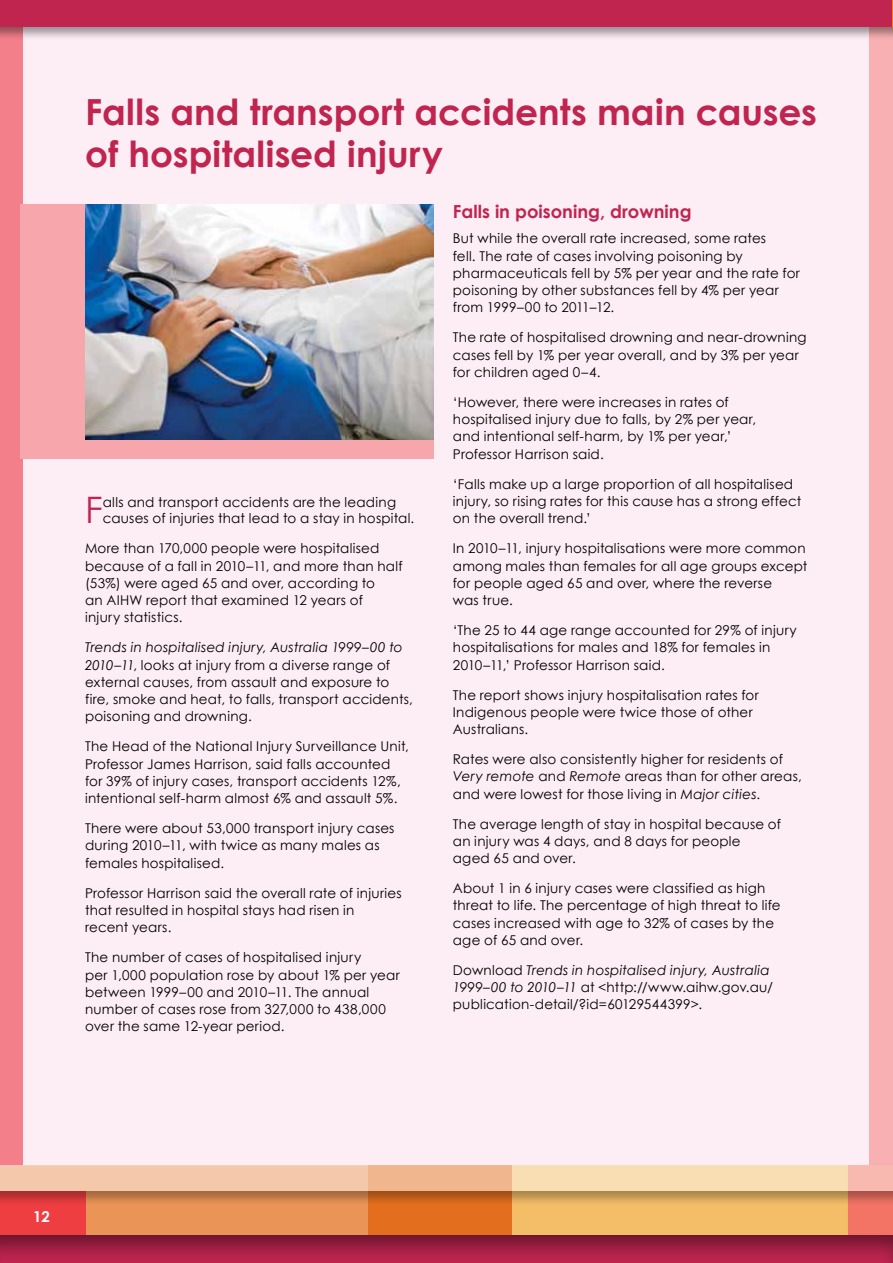
<style>
.page{position:relative;width:893px;height:1263px;background:#fdedf4}
.page>*{position:absolute;margin:0;border:0;box-sizing:border-box;transform-origin:0 0}
.t1{font:36.45px "Century Gothic";color:#c02550}
.t2{font:700 36px/42px "Century Gothic";color:#c02550}
.t3{font:700 18px "Century Gothic";color:#c02550}
.t4{font:700 15px "Century Gothic";color:#fff}
.t5{font:13.5px/17.2px "Century Gothic";letter-spacing:.015em;color:#000}
.s1{font-style:italic}
</style>
<div class="page">
<div style="left:870px;top:16px;width:23px;height:1247px;background:#f8b0b2"></div>
<div style="left:85px;top:1206px;width:283px;height:27px;background:#eb9458"></div>
<div style="left:368px;top:1165px;width:144px;height:98px;background:#e36f1e"></div>
<div style="left:512px;top:1165px;width:348px;height:98px;background:#f4bd68"></div>
<div style="left:846px;top:1163px;width:47px;height:100px;background:#f1ba66"></div>
<div style="left:848px;top:1165px;width:45px;height:98px;background:#f37465"></div>
<div style="left:0;top:0;width:23px;height:1165px;background:#f37f8b"></div>
<div style="left:0;top:1191px;width:85px;height:44px;background:#ef3e42"></div>
<div style="left:0;top:1164px;width:893px;height:42px;background:#000;opacity:.6"></div>
<svg style="left:0;top:1165px;width:893px;height:26px;background:#f5cca9"></svg>
<div style="left:0;top:1233px;width:893px;height:30px;background:#000;opacity:.49"></div>
<div style="left:0;top:0;width:893px;height:40px;background:#000;opacity:.4"></div>
<div style="left:0;top:0;width:893px;height:26px;background:#c02550"></div>
<hr style="left:890px;top:0;width:3px;height:40px;background:#000;opacity:.4">
<svg style="left:892px;top:0;width:1px;height:26px"></svg>
<div style="left:20px;top:204px;width:414px;height:254px;background:#f7a7ab"></div>
<img style="left:85px;top:204px;width:349px;height:235px">
<h2 class="t2" style="left:85px;top:89px;width:733px">Falls and transport accidents main causes of hospitalised injury</h2>
<h1 class="t1" style="left:85px;top:485px;width:19px">F</h1>
<p class="t5" style="left:103px;top:493px;width:313px;line-height:16.5px">alls and transport accidents are the leading causes of injuries that lead to a stay in hospital.</p>
<p class="t5" style="left:85px;top:540px;width:319px">More than 170,000 people were hospitalised because of a fall in 2010–11, and more than half (53%) were aged 65 and over, according to<br>an AIHW report that examined 12 years of<br>injury statistics.</p>
<p class="t5" style="left:85px;top:639px;width:329px"><span class="s1">Trends in hospitalised injury, Australia 1999–00 to 2010–11</span>, looks at injury from a diverse range of external causes, from assault and exposure to fire, smoke and heat, to falls, transport accidents, poisoning and drowning.</p>
<p class="t5" style="left:85px;top:738px;width:325px">The Head of the National Injury Surveillance Unit, Professor James Harrison, said falls accounted for 39% of injury cases, transport accidents 12%, intentional self-harm almost 6% and assault 5%.</p>
<p class="t5" style="left:85px;top:819px;width:311px">There were about 53,000 transport injury cases during 2010–11, with twice as many males as females hospitalised.</p>
<p class="t5" style="left:85px;top:884px;width:318px">Professor Harrison said the overall rate of injuries that resulted in hospital stays had risen in<br>recent years.</p>
<p class="t5" style="left:85px;top:948px;width:316px">The number of cases of hospitalised injury<br>per 1,000 population rose by about 1% per year between 1999–00 and 2010–11. The annual number of cases rose from 327,000 to 438,000 over the same 12-year period.</p>
<h3 class="t3" style="left:453px;top:197px;width:240px">Falls in poisoning, drowning</h3>
<p class="t5" style="left:453px;top:230px;width:349px">But while the overall rate increased, some rates<br>fell. The rate of cases involving poisoning by pharmaceuticals fell by 5% per year and the rate for poisoning by other substances fell by 4% per year from 1999–00 to 2011–12.</p>
<p class="t5" style="left:453px;top:329px;width:355px">The rate of hospitalised drowning and near-drowning cases fell by 1% per year overall, and by 3% per year for children aged 0–4.</p>
<p class="t5" style="left:453px;top:393px;width:305px">‘However, there were increases in rates of hospitalised injury due to falls, by 2% per year, and intentional self-harm, by 1% per year,’ Professor Harrison said.</p>
<p class="t5" style="left:453px;top:475px;width:350px">‘Falls make up a large proportion of all hospitalised injury, so rising rates for this cause has a strong effect on the overall trend.’</p>
<p class="t5" style="left:453px;top:539px;width:356px">In 2010–11, injury hospitalisations were more common among males than females for all age groups except for people aged 65 and over, where the reverse<br>was true.</p>
<p class="t5" style="left:453px;top:621px;width:345px">‘The 25 to 44 age range accounted for 29% of injury hospitalisations for males and 18% for females in<br>2010–11,’ Professor Harrison said.</p>
<p class="t5" style="left:453px;top:686px;width:307px">The report shows injury hospitalisation rates for<br>Indigenous people were twice those of other<br>Australians.</p>
<p class="t5" style="left:453px;top:750px;width:350px">Rates were also consistently higher for residents of<br><span class="s1">Very remote</span> and <span class="s1">Remote</span> areas than for other areas, and were lowest for those living in <span class="s1">Major cities</span>.</p>
<p class="t5" style="left:453px;top:815px;width:330px">The average length of stay in hospital because of an injury was 4 days, and 8 days for people aged 65 and over.</p>
<p class="t5" style="left:453px;top:879px;width:329px">About 1 in 6 injury cases were classified as high threat to life. The percentage of high threat to life cases increased with age to 32% of cases by the age of 65 and over.</p>
<p class="t5" style="left:453px;top:961px;width:322px">Download <span class="s1">Trends in hospitalised injury, Australia<br>1999–00 to 2010–11</span> at &lt;http://www.aihw.gov.au/ publication-detail/?id=60129544399&gt;.</p>
<p class="t4" style="left:33px;top:1205px;width:33px">1212</p>
</div>
